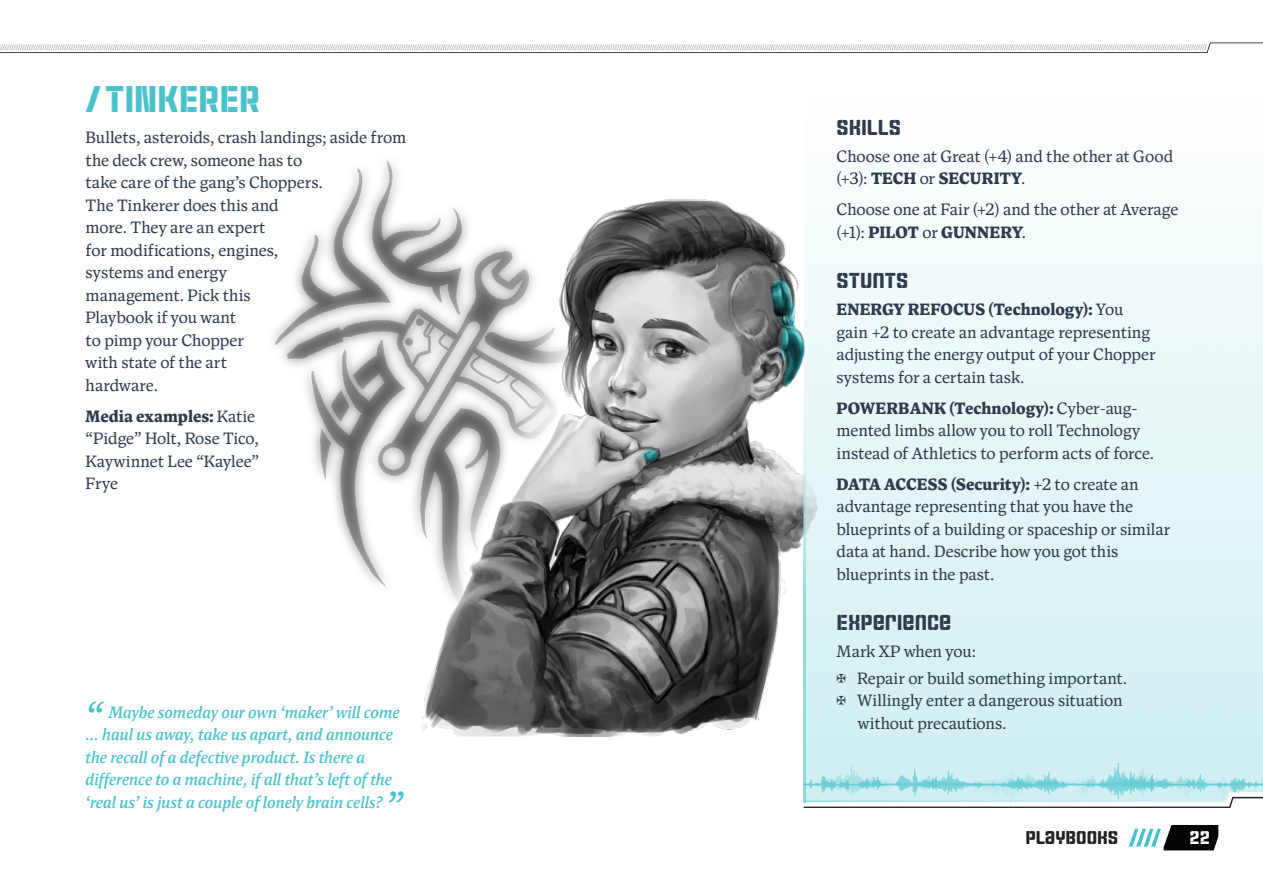
<style>
.page{position:relative;width:1263px;height:893px;background:#fff}
.page>*{position:absolute;margin:0;border:0;box-sizing:border-box;transform-origin:0 0}
.t1{font:36px "Cintra Stencil Unicase";letter-spacing:-.01em;color:#4ac2cb}
.t2{font:21px "Cintra Stencil Unicase";letter-spacing:-.005em;color:#2f3b4c}
.t3{font:18px "Cintra Stencil Unicase";color:#231f20}
.t4{font:18px "Cintra Stencil Unicase";color:#fff}
.t5{font:16.5px/22.5px "Antonia H3";letter-spacing:-.005em;color:#2f3b4c}
.t6{font:italic 500 16.5px/22.5px "Antonia H3";color:#4ac2cb}
.s1{font-weight:800}
.s2{font-size:36px}
</style>
<div class="page">
<svg style="left:1129px;top:825px;width:89px;height:25px"></svg>
<svg style="left:0;top:43px;width:1263px;height:10px"></svg>
<img style="left:272px;top:160px;width:532px;height:577px">
<svg style="left:804px;top:802px;width:429px;height:6px"></svg>
<div style="left:804px;top:85px;width:459px;height:717px;background:linear-gradient(to bottom,#fff,#caedf0)"></div>
<svg style="left:805px;top:791px;width:458px;height:11px;background:#ccebee"></svg>
<svg style="left:804px;top:382px;width:1px;height:420px"></svg>
<svg style="left:859px;top:769px;width:151px;height:26px;background:#b0e4e8"></svg>
<svg style="left:1022px;top:766px;width:121px;height:17px"></svg>
<svg style="left:866px;top:767px;width:252px;height:17px;background:#bce8ec"></svg>
<h1 class="t1" style="left:86px;top:74px;width:176px">/ TINKERER</h1>
<p class="t5" style="left:86px;top:127px;width:322px">Bullets, asteroids, crash landings; aside from the deck crew, someone has to<br>take care of the gang’s Choppers.<br>The Tinkerer does this and<br>more. They are an expert<br>for modifications, engines,<br>systems and energy<br>management. Pick this<br>Playbook if you want<br>to pimp your Chopper<br>with state of the art<br>hardware.</p>
<p class="t5" style="left:86px;top:405px;width:175px"><span class="s1">Media examples:</span> Katie “Pidge” Holt, Rose Tico,<br>Kaywinnet Lee “Kaylee”<br>Frye</p>
<p class="t6" style="left:86px;top:702px;width:319px"><span class="s2">“</span> Maybe someday our own ‘maker’ will come … haul us away, take us apart, and announce the recall of a defective product. Is there a difference to a machine, if all that’s left of the ‘real us’ is just a couple of lonely brain cells? <span class="s2">”</span></p>
<p class="t2" style="left:837px;top:112px;width:66px">SKILLS</p>
<p class="t5" style="left:837px;top:145px;width:338px">Choose one at Great (+4) and the other at Good (+3): <span class="s1">TECH</span> or <span class="s1">SECURITY</span>.</p>
<p class="t5" style="left:837px;top:199px;width:343px">Choose one at Fair (+2) and the other at Average (+1): <span class="s1">PILOT</span> or <span class="s1">GUNNERY</span>.</p>
<p class="t2" style="left:837px;top:266px;width:73px">STUNTS</p>
<p class="t5" style="left:837px;top:299px;width:320px"><span class="s1">ENERGY REFOCUS (Technology):</span> You gain +2 to create an advantage representing adjusting the energy output of your Chopper systems for a certain task.</p>
<p class="t5" style="left:837px;top:397px;width:319px"><span class="s1">POWERBANK (Technology):</span> Cyber-aug&shy;mented limbs allow you to roll Technology instead of Athletics to perform acts of force.</p>
<p class="t5" style="left:837px;top:473px;width:335px"><span class="s1">DATA ACCESS (Security):</span> +2 to create an advantage representing that you have the blueprints of a building or spaceship or similar data at hand. Describe how you got this blueprints in the past.</p>
<p class="t2" style="left:837px;top:608px;width:116px">EXPERIENCE</p>
<p class="t5" style="left:837px;top:638px;width:292px;line-height:26.7px">Mark XP when you:<br>✠ Repair or build something important.</p>
<p class="t5" style="left:858px;top:690px;width:266px;text-indent:-21px">✠ Willingly enter a dangerous situation without precautions.</p>
<p class="t3" style="left:1025px;top:825px;width:94px">PLAYBOOKS</p>
<p class="t4" style="left:1189px;top:825px;width:22px">22</p>
</div>
